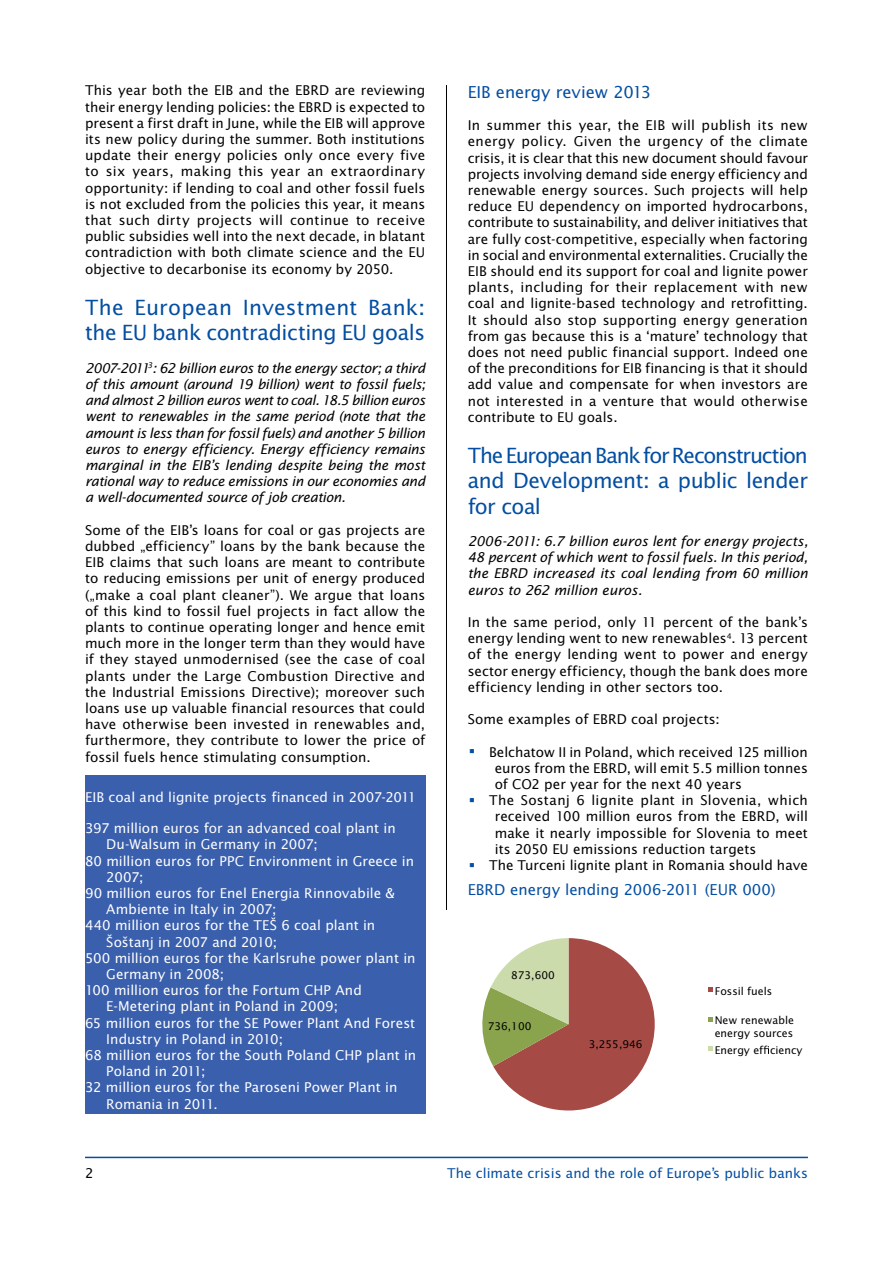
<style>
.page{position:relative;width:893px;height:1263px;background:#fff}
.page>*{position:absolute;margin:0;border:0;box-sizing:border-box;transform-origin:0 0}
.t1{font:21px/25.2px "Lucida Sans Std";letter-spacing:-.02em;color:#034ea2}
.t2{font:16.5px "Lucida Sans Std";letter-spacing:-.005em;color:#034ea2}
.t3{font:15px "Lucida Sans Std";color:#034ea2}
.t4{font:13.5px/16.2px "Lucida Sans Std";letter-spacing:.005em;color:#000;text-align:justify}
.t5{font:italic 13.5px/16.2px "Lucida Sans Std";letter-spacing:-.015em;color:#000;text-align:justify}
.t6{font:13.5px "Lucida Sans Std";color:#fff}
.t7{font:13.5px "Lucida Sans Std";color:#034ea2}
.t8{font:10.65px/12.8px "Lucida Sans Std";color:#000}
.s1{color:#034ea2}
</style>
<div class="page">
<hr style="left:85px;top:1157px;width:723px;height:1px;background:#034ea2">
<hr style="left:446px;top:85px;width:1px;height:1029px;background:#000">
<div style="left:85px;top:776px;width:340px;height:338px;background:#3a5fac"></div>
<div style="left:435px;top:910px;width:382px;height:228px;background:#fff"></div>
<svg style="left:482px;top:938px;width:173px;height:172px"></svg>
<svg style="left:708px;top:987px;width:5px;height:5px"></svg>
<svg style="left:708px;top:1017px;width:5px;height:4px"></svg>
<svg style="left:708px;top:1046px;width:5px;height:5px"></svg>
<svg style="left:764px;top:1045px;width:5px;height:9px"></svg>
<p class="t4" style="left:85px;top:83px;width:342px">This year both the EIB and the EBRD are reviewing their energy lending policies: the EBRD is expected to present a first draft in June, while the EIB will approve its new policy during the summer. Both institutions update their energy policies only once every five to six years, making this year an extraordinary opportunity: if lending to coal and other fossil fuels is not excluded from the policies this year, it means that such dirty projects will continue to receive public subsidies well into the next decade, in blatant contradiction with both climate science and the EU objective to decarbonise its economy by 2050.</p>
<h1 class="t1" style="left:85px;top:295px;width:342px">The European Investment Bank: the EU bank contradicting EU goals</h1>
<p class="t5" style="left:85px;top:360px;width:342px">2007-2011<sup>3</sup>: 62 billion euros to the energy sector; a third of this amount (around 19 billion) went to fossil fuels; and almost 2 billion euros went to coal. 18.5 billion euros went to renewables in the same period (note that the amount is less than for fossil fuels) and another 5 billion euros to energy efficiency. Energy efficiency remains marginal in the EIB’s lending despite being the most rational way to reduce emissions in our economies and a well-documented source of job creation.</p>
<p class="t4" style="left:85px;top:522px;width:342px">Some of the EIB’s loans for coal or gas projects are dubbed „efficiency” loans by the bank because the EIB claims that such loans are meant to contribute to reducing emissions per unit of energy produced („make a coal plant cleaner”). We argue that loans of this kind to fossil fuel projects in fact allow the plants to continue operating longer and hence emit much more in the longer term than they would have if they stayed unmodernised (see the case of coal plants under the Large Combustion Directive and the Industrial Emissions Directive); moreover such loans use up valuable financial resources that could have otherwise been invested in renewables and, furthermore, they contribute to lower the price of fossil fuels hence stimulating consumption.</p>
<p class="t6" style="left:85px;top:790px;width:333px">EIB coal and lignite projects financed in 2007-2011</p>
<p class="t6" style="left:85px;top:820px;width:312px">397 million euros for an advanced coal plant in</p>
<p class="t6" style="left:106px;top:837px;width:213px">Du-Walsum in Germany in 2007;</p>
<p class="t6" style="left:85px;top:853px;width:331px">80 million euros for PPC Environment in Greece in</p>
<p class="t6" style="left:106px;top:869px;width:39px">2007;</p>
<p class="t6" style="left:85px;top:885px;width:311px">90 million euros for Enel Energia Rinnovabile &amp;</p>
<p class="t6" style="left:106px;top:901px;width:172px">Ambiente in Italy in 2007;</p>
<p class="t6" style="left:85px;top:918px;width:292px">440 million euros for the TEŠ 6 coal plant in</p>
<p class="t6" style="left:106px;top:934px;width:172px">Šoštanj in 2007 and 2010;</p>
<p class="t6" style="left:85px;top:950px;width:332px">500 million euros for the Karlsruhe power plant in</p>
<p class="t6" style="left:106px;top:966px;width:119px">Germany in 2008;</p>
<p class="t6" style="left:85px;top:982px;width:278px">100 million euros for the Fortum CHP And</p>
<p class="t6" style="left:106px;top:999px;width:233px">E-Metering plant in Poland in 2009;</p>
<p class="t6" style="left:85px;top:1015px;width:332px">65 million euros for the SE Power Plant And Forest</p>
<p class="t6" style="left:106px;top:1031px;width:178px">Industry in Poland in 2010;</p>
<p class="t6" style="left:85px;top:1047px;width:333px">68 million euros for the South Poland CHP plant in</p>
<p class="t6" style="left:106px;top:1063px;width:101px">Poland in 2011;</p>
<p class="t6" style="left:85px;top:1080px;width:314px">32 million euros for the Paroseni Power Plant in</p>
<p class="t6" style="left:106px;top:1096px;width:113px">Romania in 2011.</p>
<p class="t2" style="left:468px;top:82px;width:185px">EIB energy review 2013</p>
<p class="t4" style="left:468px;top:117px;width:342px">In summer this year, the EIB will publish its new energy policy. Given the urgency of the climate crisis, it is clear that this new document should favour projects involving demand side energy efficiency and renewable energy sources. Such projects will help reduce EU dependency on imported hydrocarbons, contribute to sustainability, and deliver initiatives that are fully cost-competitive, especially when factoring in social and environmental externalities. Crucially the EIB should end its support for coal and lignite power plants, including for their replacement with new coal and lignite-based technology and retrofitting.<br>It should also stop supporting energy generation from gas because this is a ‘mature’ technology that does not need public financial support. Indeed one of the preconditions for EIB financing is that it should add value and compensate for when investors are not interested in a venture that would otherwise contribute to EU goals.</p>
<h1 class="t1" style="left:468px;top:443px;width:342px;text-align:justify">The European Bank for Reconstruction and Development: a public lender for coal</h1>
<p class="t5" style="left:468px;top:533px;width:342px">2006-2011: 6.7 billion euros lent for energy projects, 48 percent of which went to fossil fuels. In this period, the EBRD increased its coal lending from 60 million euros to 262 million euros.</p>
<p class="t4" style="left:468px;top:614px;width:342px">In the same period, only 11 percent of the bank’s energy lending went to new renewables<sup>4</sup>. 13 percent of the energy lending went to power and energy sector energy efficiency, though the bank does more efficiency lending in other sectors too.</p>
<p class="t4" style="left:468px;top:711px;width:253px">Some examples of EBRD coal projects:</p>
<p class="t4" style="left:495px;top:744px;width:315px;text-indent:-27px"><span class="s1">•</span> Belchatow II in Poland, which received 125 million euros from the EBRD, will emit 5.5 million tonnes of CO2 per year for the next 40 years</p>
<p class="t4" style="left:495px;top:792px;width:315px;text-indent:-27px"><span class="s1">•</span> The Sostanj 6 lignite plant in Slovenia, which received 100 million euros from the EBRD, will make it nearly impossible for Slovenia to meet its 2050 EU emissions reduction targets</p>
<p class="t4" style="left:468px;top:857px;width:342px"><span class="s1">•</span> The Turceni lignite plant in Romania should have</p>
<p class="t3" style="left:468px;top:880px;width:309px">EBRD energy lending 2006-2011 (EUR 000)</p>
<p class="t8" style="left:511px;top:968px;width:45px">873,600</p>
<p class="t8" style="left:488px;top:1019px;width:45px">736,100</p>
<p class="t8" style="left:589px;top:1038px;width:55px">3,255,946</p>
<p class="t8" style="left:715px;top:985px;width:59px">Fossil fuels</p>
<p class="t8" style="left:715px;top:1014px;width:81px">New renewable energy sources</p>
<p class="t8" style="left:715px;top:1044px;width:89px">Energy ef ciency</p>
<p class="t4" style="left:85px;top:1165px;width:10px">2</p>
<p class="t7" style="left:447px;top:1165px;width:362px">The climate crisis and the role of Europe’s public banks</p>
</div>
